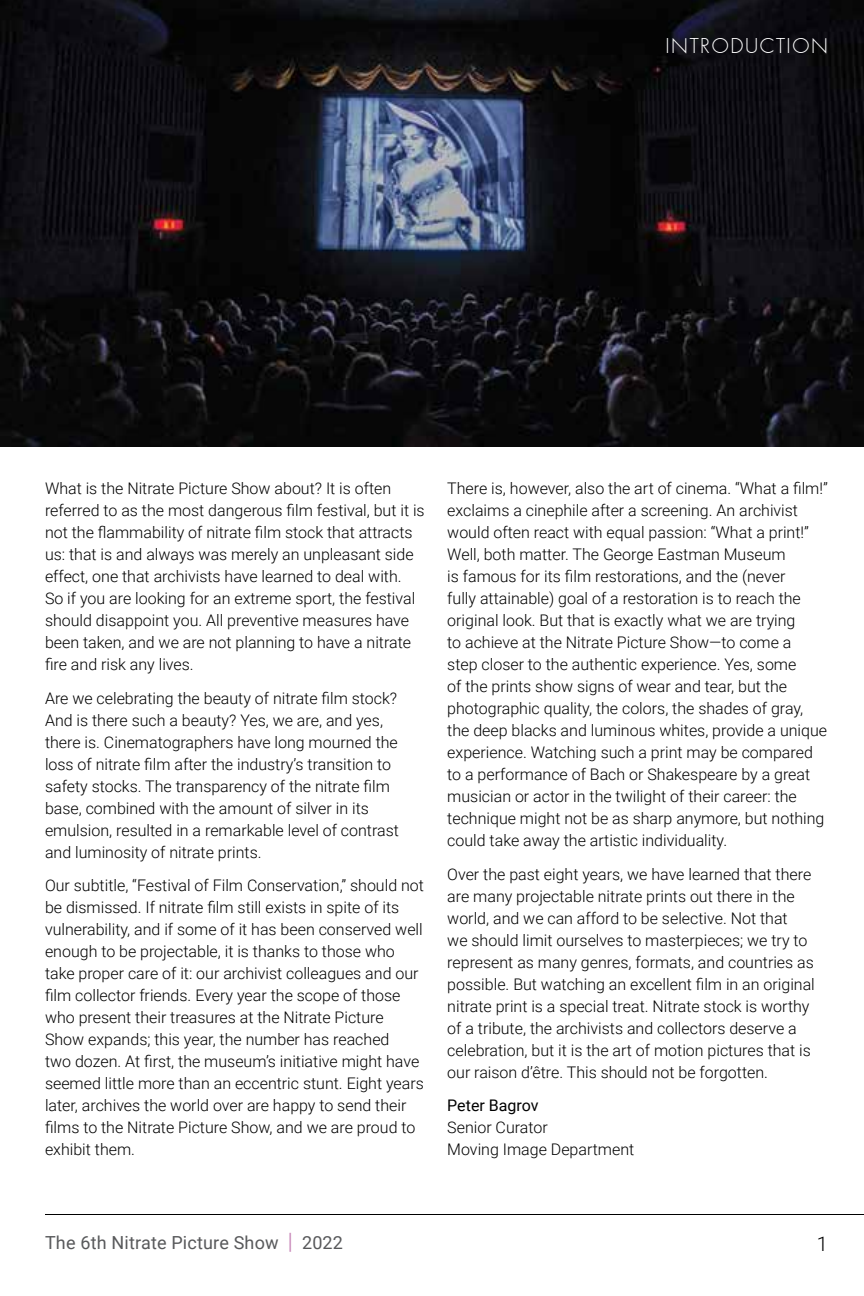
<style>
.page{position:relative;width:864px;height:1296px;background:#fff}
.page>*{position:absolute;margin:0;border:0;box-sizing:border-box;transform-origin:0 0}
.t1{font:300 20px "Futura LT Pro";letter-spacing:.08em;color:#fff}
.t2{font:300 20px "Roboto";color:#000}
.t3{font:18px "Roboto";letter-spacing:.01em;color:#58595b}
.t4{font:300 16px/22px "Roboto";color:#000}
.t5{font:16px "Roboto";color:#000}
.s1{font-size:22.4px;color:#c684b7}
</style>
<div class="page">
<hr style="left:45px;top:1214px;width:819px;height:1px;background:#000">
<img style="left:0;top:0;width:864px;height:446px">
<p class="t1" style="left:665px;top:32px;width:164px">INTRODUCTION</p>
<p class="t4" style="left:45px;top:477px;width:381px">What is the Nitrate Picture Show about? It is often referred to as the most dangerous film festival, but it is not the flammability of nitrate film stock that attracts us: that is and always was merely an unpleasant side effect, one that archivists have learned to deal with.<br>So if you are looking for an extreme sport, the festival should disappoint you. All preventive measures have been taken, and we are not planning to have a nitrate fire and risk any lives.</p>
<p class="t4" style="left:45px;top:686px;width:355px">Are we celebrating the beauty of nitrate film stock?<br>And is there such a beauty? Yes, we are, and yes, there is. Cinematographers have long mourned the loss of nitrate film after the industry’s transition to safety stocks. The transparency of the nitrate film base, combined with the amount of silver in its emulsion, resulted in a remarkable level of contrast and luminosity of nitrate prints.</p>
<p class="t4" style="left:45px;top:874px;width:381px">Our subtitle, “Festival of Film Conservation,” should not be dismissed. If nitrate film still exists in spite of its vulnerability, and if some of it has been conserved well enough to be projectable, it is thanks to those who take proper care of it: our archivist colleagues and our film collector friends. Every year the scope of those who present their treasures at the Nitrate Picture Show expands; this year, the number has reached<br>two dozen. At first, the museum’s initiative might have seemed little more than an eccentric stunt. Eight years later, archives the world over are happy to send their films to the Nitrate Picture Show, and we are proud to exhibit them.</p>
<p class="t4" style="left:447px;top:477px;width:382px">There is, however, also the art of cinema. “What a film!” exclaims a cinephile after a screening. An archivist would often react with equal passion: “What a print!” Well, both matter. The George Eastman Museum<br>is famous for its film restorations, and the (never<br>fully attainable) goal of a restoration is to reach the original look. But that is exactly what we are trying<br>to achieve at the Nitrate Picture Show—to come a<br>step closer to the authentic experience. Yes, some<br>of the prints show signs of wear and tear, but the photographic quality, the colors, the shades of gray, the deep blacks and luminous whites, provide a unique experience. Watching such a print may be compared to a performance of Bach or Shakespeare by a great musician or actor in the twilight of their career: the technique might not be as sharp anymore, but nothing could take away the artistic individuality.</p>
<p class="t4" style="left:447px;top:862px;width:369px">Over the past eight years, we have learned that there are many projectable nitrate prints out there in the world, and we can afford to be selective. Not that<br>we should limit ourselves to masterpieces; we try to represent as many genres, formats, and countries as possible. But watching an excellent film in an original nitrate print is a special treat. Nitrate stock is worthy of a tribute, the archivists and collectors deserve a celebration, but it is the art of motion pictures that is our raison d’être. This should not be forgotten.</p>
<p class="t5" style="left:447px;top:1094px;width:93px">Peter Bagrov</p>
<p class="t4" style="left:447px;top:1116px;width:189px">Senior Curator<br>Moving Image Department</p>
<p class="t3" style="left:45px;top:1230px;width:300px">The 6th Nitrate Picture Show <span class="s1">|</span> 2022</p>
<p class="t2" style="left:817px;top:1230px;width:13px">1</p>
</div>
